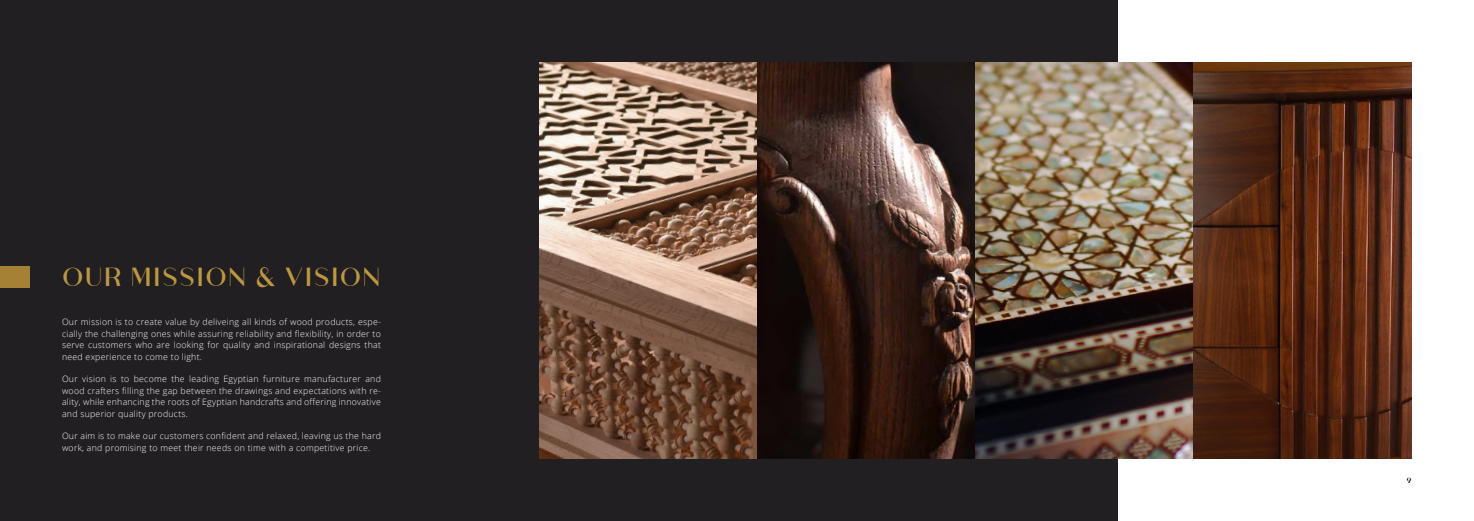
<style>
.page{position:relative;width:1474px;height:521px;background:#fff}
.page>*{position:absolute;margin:0;border:0;box-sizing:border-box;transform-origin:0 0}
.t1{font:28px "Athena";letter-spacing:.03em;color:#bd9843}
.t2{font:300 8.75px/11.4px "Open Sans";letter-spacing:.03em;color:#fff;text-align:justify}
.t3{font:8.31px "Athena";color:#000}
</style>
<div class="page">
<div style="left:0;top:0;width:1117px;height:521px;background:#211f21"></div>
<div style="left:0;top:266px;width:30px;height:21px;background:#a48134"></div>
<img style="left:540px;top:62px;width:871px;height:397px">
<h1 class="t1" style="left:62px;top:257px;width:320px">OUR MISSION &amp; VISION</h1>
<p class="t2" style="left:62px;top:316px;width:320px">Our mission is to create value by deliveing all kinds of wood products, espe&shy;cially the challenging ones while assuring reliability and flexibility, in order to serve customers who are looking for quality and inspirational designs that need experience to come to light.</p>
<p class="t2" style="left:62px;top:373px;width:320px">Our vision is to become the leading Egyptian furniture manufacturer and wood crafters filling the gap between the drawings and expectations with re&shy;ality, while enhancing the roots of Egyptian handcrafts and offering innovative and superior quality products.</p>
<p class="t2" style="left:62px;top:430px;width:320px">Our aim is to make our customers confident and relaxed, leaving us the hard work, and promising to meet their needs on time with a competitive price.</p>
<p class="t3" style="left:1406px;top:475px;width:7px">9</p>
</div>
